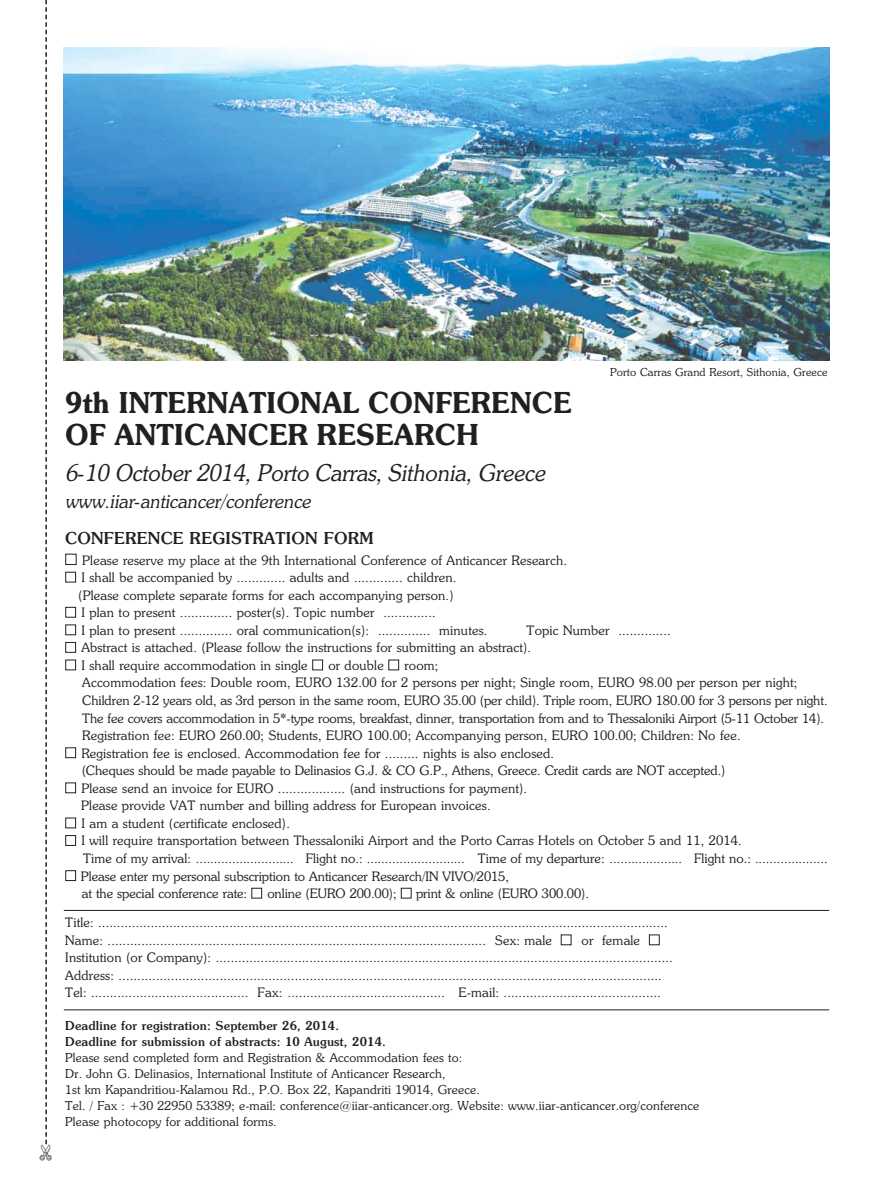
<style>
.page{position:relative;width:893px;height:1191px;background:#fff}
.page>*{position:absolute;margin:0;border:0;box-sizing:border-box;transform-origin:0 0}
.t1{font:31.5px/31.5px "UB Souvenir Bold";color:#231f20;scale:.95 1}
.t2{font:25.2px "UB Souvenir Light Italic";color:#231f20;scale:.95 1}
.t3{font:21px "UB Souvenir Light Italic";color:#231f20;scale:.95 1}
.t4{font:18px "UB Souvenir";letter-spacing:.01em;color:#231f20}
.t5{font:300 14.25px/17.5px "UB Souvenir";letter-spacing:.01em;color:#231f20}
.t6{font:300 13.5px/16px "UB Souvenir";letter-spacing:.01em;color:#231f20}
.t7{font:13.5px/16px "UB Souvenir";letter-spacing:.01em;color:#231f20}
.t8{font:300 12px "UB Souvenir";letter-spacing:.01em;color:#231f20}
.s1{color:#fff}
</style>
<div class="page">
<img style="left:64px;top:47px;width:765px;height:313px">
<hr style="left:64px;top:910px;width:765px;height:1px;background:#231f20">
<hr style="left:64px;top:1009px;width:765px;height:1px;background:#231f20">
<svg style="left:45px;top:0;width:2px;height:1145px"></svg>
<h1 class="t1" style="left:65px;top:389px;width:535px">9th INTERNATIONAL CONFERENCE<br>OF ANTICANCER RESEARCH</h1>
<h2 class="t2" style="left:65px;top:463px;width:507px">6-10 October 2014, Porto Carras, Sithonia, Greece</h2>
<h3 class="t3" style="left:65px;top:493px;width:260px">www.iiar-anticancer/conference</h3>
<p class="t8" style="left:610px;top:368px;width:219px">Porto Carras Grand Resort, Sithonia, Greece</p>
<p class="t4" style="left:65px;top:532px;width:310px">CONFERENCE REGISTRATION FORM</p>
<p class="t5" style="left:65px;top:552px;width:503px"><span class="s1">■</span> Please reserve my place at the 9th International Conference of Anticancer Research.</p>
<p class="t5" style="left:65px;top:570px;width:393px;text-align:right"><span class="s1">■</span> I shall be accompanied by ............. adults and ............. children. (Please complete separate forms for each accompanying person.)</p>
<p class="t5" style="left:65px;top:605px;width:372px"><span class="s1">■</span> I plan to present .............. poster(s). Topic number ..............</p>
<p class="t5" style="left:65px;top:622px;width:424px"><span class="s1">■</span> I plan to present .............. oral communication(s): .............. minutes.</p>
<p class="t5" style="left:527px;top:622px;width:146px">Topic Number ..............</p>
<p class="t5" style="left:65px;top:640px;width:467px"><span class="s1">■</span> Abstract is attached. (Please follow the instructions for submitting an abstract).</p>
<p class="t5" style="left:82px;top:657px;width:747px;text-indent:-17px"><span class="s1">■</span> I shall require accommodation in single <span class="s1">■</span> or double <span class="s1">■</span> room;<br>Accommodation fees: Double room, EURO 132.00 for 2 persons per night; Single room, EURO 98.00 per person per night; Children 2-12 years old, as 3rd person in the same room, EURO 35.00 (per child). Triple room, EURO 180.00 for 3 persons per night.<br>The fee covers accommodation in 5*-type rooms, breakfast, dinner, transportation from and to Thessaloniki Airport (5-11 October 14).<br>Registration fee: EURO 260.00; Students, EURO 100.00; Accompanying person, EURO 100.00; Children: No fee.</p>
<p class="t5" style="left:82px;top:745px;width:645px;text-indent:-16px"><span class="s1">■</span> Registration fee is enclosed. Accommodation fee for ......... nights is also enclosed.<br>(Cheques should be made payable to Delinasios G.J. &amp; CO G.P., Athens, Greece. Credit cards are NOT accepted.)</p>
<p class="t5" style="left:81px;top:780px;width:448px;text-indent:-16px"><span class="s1">■</span> Please send an invoice for EURO .................. (and instructions for payment).<br>Please provide VAT number and billing address for European invoices.</p>
<p class="t5" style="left:65px;top:815px;width:226px"><span class="s1">■</span> I am a student (certificate enclosed).</p>
<p class="t5" style="left:83px;top:833px;width:746px;text-indent:-18px"><span class="s1">■</span> I will require transportation between Thessaloniki Airport and the Porto Carras Hotels on October 5 and 11, 2014.<br>Time of my arrival: ........................... Flight no.: ........................... Time of my departure: .................... Flight no.: ....................</p>
<p class="t5" style="left:82px;top:868px;width:509px;text-indent:-16px"><span class="s1">■</span> Please enter my personal subscription to Anticancer Research/IN VIVO/2015,<br>at the special conference rate: <span class="s1">■</span> online (EURO 200.00); <span class="s1">■</span> print &amp; online (EURO 300.00).</p>
<p class="t5" style="left:65px;top:915px;width:609px">Title: ........................................................................................................................................................<br>Name: ..................................................................................................... Sex: male <span class="s1">■</span> or female <span class="s1">■ </span>Institution (or Company): ..........................................................................................................................<br>Address: .................................................................................................................................................<br>Tel: .......................................... Fax: .......................................... E-mail: ..........................................</p>
<p class="t7" style="left:65px;top:1018px;width:322px">Deadline for registration: September 26, 2014.<br>Deadline for submission of abstracts: 10 August, 2014.</p>
<p class="t6" style="left:65px;top:1050px;width:636px">Please send completed form and Registration &amp; Accommodation fees to:<br>Dr. John G. Delinasios, International Institute of Anticancer Research,<br>1st km Kapandritiou-Kalamou Rd., P.O. Box 22, Kapandriti 19014, Greece.<br>Tel. / Fax : +30 22950 53389; e-mail: conference@iiar-anticancer.org. Website: www.iiar-anticancer.org/conference Please photocopy for additional forms.</p>
</div>
